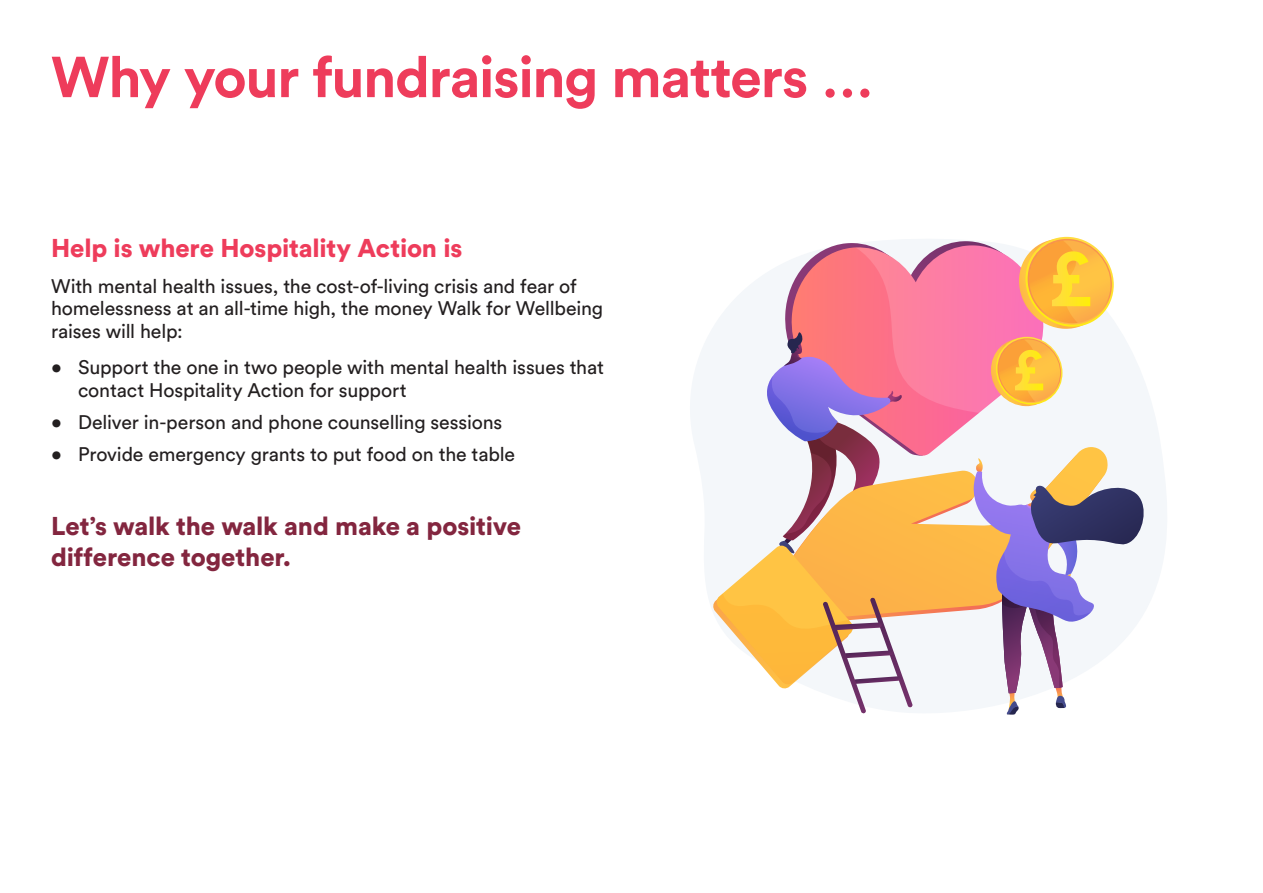
<style>
.page{position:relative;width:1263px;height:893px;background:#fff}
.page>*{position:absolute;margin:0;border:0;box-sizing:border-box;transform-origin:0 0}
.Page_header{font:700 57px "Circular Std";letter-spacing:-.025em;color:#ee3c5b}
.End_message{font:900 25.5px/30.6px "Circular Std";letter-spacing:-.005em;color:#83263f}
.Large_paragraph_heading{font:900 25.5px "Circular Std";letter-spacing:-.005em;color:#ee3c5b}
.Body_copy_13pt{font:19.5px/22.5px "Circular Std";letter-spacing:-.01em;color:#231f20}
</style>
<div class="page">
<svg style="left:690px;top:330px;width:477px;height:278px;fill:#f4f7fa"></svg>
<svg style="left:712px;top:237px;width:436px;height:478px"></svg>
<p class="Page_header" style="left:51px;top:40px;width:824px">Why your fundraising matters …</p>
<p class="Large_paragraph_heading" style="left:51px;top:232px;width:413px">Help is where Hospitality Action is</p>
<p class="Body_copy_13pt" style="left:51px;top:274px;width:554px">With mental health issues, the cost-of-living crisis and fear of homelessness at an all-time high, the money Walk for Wellbeing raises will help:</p>
<p class="Body_copy_13pt" style="left:78px;top:355px;width:527px;line-height:23.4px;text-indent:-27px">• Support the one in two people with mental health issues that contact Hospitality Action for support</p>
<p class="Body_copy_13pt" style="left:51px;top:411px;width:453px">• Deliver in-person and phone counselling sessions</p>
<p class="Body_copy_13pt" style="left:51px;top:443px;width:466px">• Provide emergency grants to put food on the table</p>
<p class="End_message" style="left:51px;top:510px;width:471px">Let’s walk the walk and make a positive difference together.</p>
</div>
